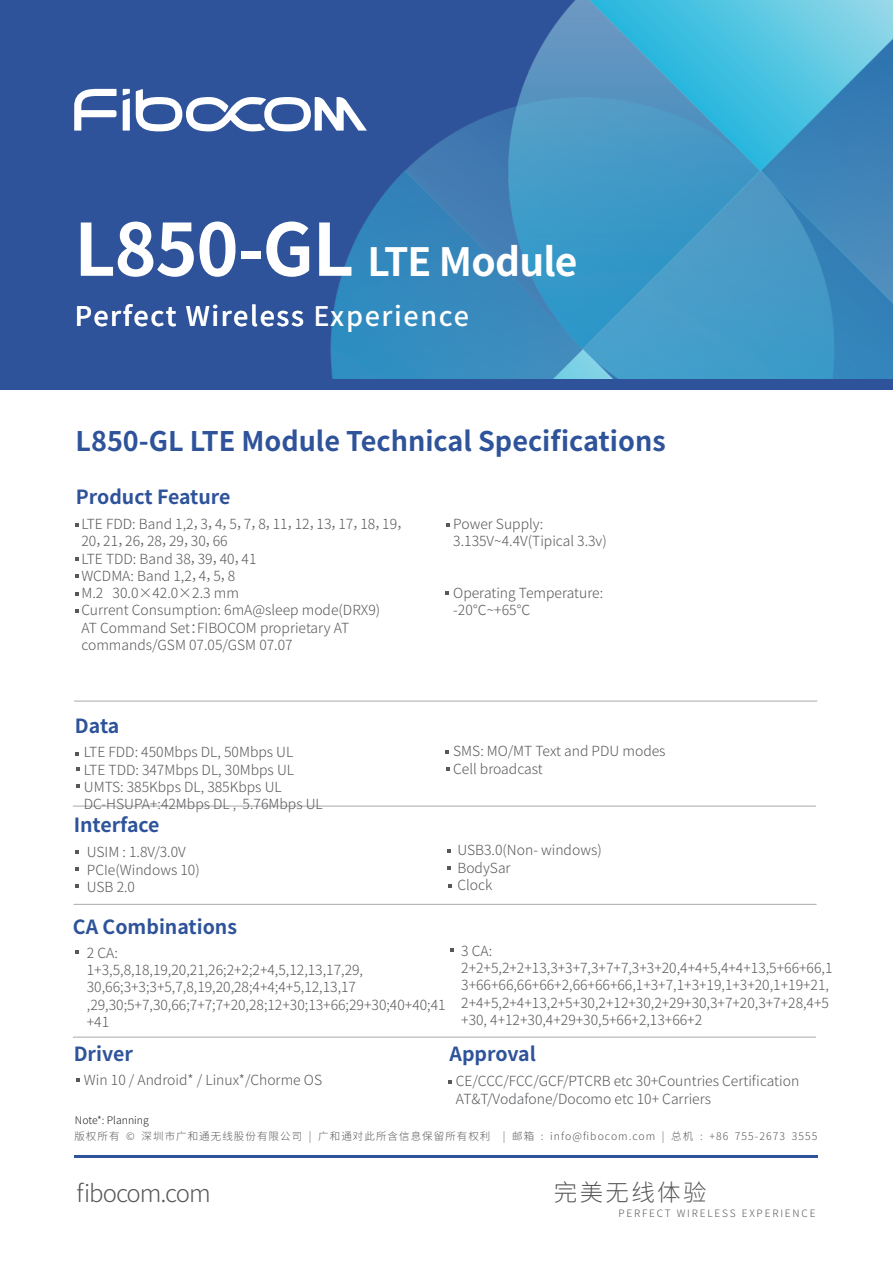
<style>
.page{position:relative;width:893px;height:1263px;background:#fff}
.page>*{position:absolute;margin:0;border:0;box-sizing:border-box;transform-origin:0 0}
.t1{font:700 39px "Source Han Sans CN";letter-spacing:-.02em;color:#fff}
.t2{font:700 27px "Source Han Sans CN";color:#2e539a}
.t3{font:500 27px "Source Han Sans CN";letter-spacing:.06em;color:#fff}
.t4{font:300 24px "Source Han Sans CN";letter-spacing:-.04em;color:#57585a}
.t5{font:300 23.4px "Source Han Sans CN";letter-spacing:.1em;color:#57585a}
.t6{font:700 19.5px "Source Han Sans CN";color:#2e539a}
.t7{font:300 13.95px/17.2px "Source Han Sans CN";color:#57585a}
.t8{font:300 10.5px "Source Han Sans CN";letter-spacing:.1em;color:#57585a}
.t9{font:300 10.5px "Source Han Sans CN";color:#231f20}
.t10{font:300 10.2px "Source Han Sans CN";letter-spacing:.18em;color:#57585a}
.s1{font-size:72px}
</style>
<div class="page">
<div style="left:0;top:0;width:893px;height:390px;background:#2e539a"></div>
<img style="left:528px;top:0;width:365px;height:170px">
<img style="left:761px;top:170px;width:132px;height:209px">
<img style="left:330px;top:72px;width:431px;height:307px">
<svg style="left:123px;top:89px;width:7px;height:42px"></svg>
<svg style="left:74px;top:89px;width:43px;height:42px"></svg>
<svg style="left:136px;top:89px;width:231px;height:42px"></svg>
<hr style="left:74px;top:1155px;width:743px;height:2px;background:#2e539a">
<svg style="left:449px;top:1080px;width:3px;height:4px"></svg>
<svg style="left:76px;top:1078px;width:3px;height:4px"></svg>
<hr style="left:74px;top:701px;width:743px;height:1px;background:#a8a9ad">
<hr style="left:73px;top:806px;width:743px;height:1px;background:#a8a9ad">
<hr style="left:73px;top:1037px;width:743px;height:1px;background:#a8a9ad">
<svg style="left:76px;top:850px;width:3px;height:4px"></svg>
<svg style="left:76px;top:867px;width:3px;height:4px"></svg>
<svg style="left:76px;top:884px;width:3px;height:4px"></svg>
<svg style="left:447px;top:849px;width:4px;height:4px"></svg>
<svg style="left:447px;top:866px;width:4px;height:4px"></svg>
<svg style="left:76px;top:523px;width:3px;height:4px"></svg>
<svg style="left:76px;top:609px;width:3px;height:4px"></svg>
<svg style="left:445px;top:591px;width:4px;height:3px"></svg>
<svg style="left:76px;top:784px;width:3px;height:4px"></svg>
<svg style="left:446px;top:750px;width:3px;height:4px"></svg>
<svg style="left:76px;top:950px;width:3px;height:4px"></svg>
<svg style="left:450px;top:948px;width:4px;height:4px"></svg>
<hr style="left:74px;top:904px;width:742px;height:1px;background:#a8a9ad">
<h1 class="t1" style="left:74px;top:239px;width:505px"><span class="s1">L850-GL</span> LTE Module</h1>
<h2 class="t3" style="left:75px;top:300px;width:396px">Perfect Wireless Experience</h2>
<h2 class="t2" style="left:76px;top:426px;width:592px">L850-GL LTE Module Technical Specifications</h2>
<h3 class="t6" style="left:76px;top:486px;width:156px">Product Feature</h3>
<p class="t7" style="left:81px;top:516px;width:330px">LTE FDD: Band 1,2，3，4，5，7，8，11，12，13，17，18，19，<br>20，21，26，28，29，30，66<br>LTE TDD: Band 38，39，40，41<br>WCDMA: Band 1,2，4，5，8<br>M.2 30.0×42.0×2.3 mm<br>Current Consumption: 6mA@sleep mode(DRX9)<br>AT Command Set：FIBOCOM proprietary AT commands/GSM 07.05/GSM 07.07</p>
<p class="t7" style="left:453px;top:516px;width:155px">Power Supply:<br>3.135V~4.4V(Tipical 3.3v)</p>
<p class="t7" style="left:453px;top:585px;width:152px">Operating Temperature: -20℃~+65℃</p>
<h3 class="t6" style="left:75px;top:715px;width:46px">Data</h3>
<p class="t7" style="left:84px;top:744px;width:240px">LTE FDD: 450Mbps DL, 50Mbps UL<br>LTE TDD: 347Mbps DL, 30Mbps UL<br>UMTS: 385Kbps DL, 385Kbps UL<br>DC-HSUPA+:42Mbps DL , 5.76Mbps UL</p>
<p class="t7" style="left:453px;top:743px;width:214px">SMS: MO/MT Text and PDU modes<br>Cell broadcast</p>
<h3 class="t6" style="left:74px;top:814px;width:87px">Interface</h3>
<p class="t7" style="left:87px;top:844px;width:114px">USIM : 1.8V/3.0V<br>PCIe(Windows 10)<br>USB 2.0</p>
<p class="t7" style="left:457px;top:842px;width:146px">USB3.0(Non- windows)<br>BodySar<br>Clock</p>
<h3 class="t6" style="left:73px;top:916px;width:166px">CA Combinations</h3>
<p class="t7" style="left:87px;top:944px;width:360px">2 CA:<br>1+3,5,8,18,19,20,21,26;2+2;2+4,5,12,13,17,29, 30,66;3+3;3+5,7,8,19,20,28;4+4;4+5,12,13,17 ,29,30;5+7,30,66;7+7;7+20,28;12+30;13+66;29+30;40+40;41 +41</p>
<p class="t7" style="left:461px;top:942px;width:373px">3 CA:<br>2+2+5,2+2+13,3+3+7,3+7+7,3+3+20,4+4+5,4+4+13,5+66+66,1<br>3+66+66,66+66+2,66+66+66,1+3+7,1+3+19,1+3+20,1+19+21, 2+4+5,2+4+13,2+5+30,2+12+30,2+29+30,3+7+20,3+7+28,4+5 +30, 4+12+30,4+29+30,5+66+2,13+66+2</p>
<h3 class="t6" style="left:74px;top:1043px;width:61px">Driver</h3>
<p class="t7" style="left:84px;top:1071px;width:240px">Win 10 / Android* / Linux*/Chorme OS</p>
<p class="t9" style="left:75px;top:1114px;width:75px">Note*: Planning</p>
<h3 class="t6" style="left:449px;top:1043px;width:88px">Approval</h3>
<p class="t7" style="left:456px;top:1072px;width:345px;line-height:18px">CE/CCC/FCC/GCF/PTCRB etc 30+Countries Certification<br>AT&amp;T/Vodafone/Docomo etc 10+ Carriers</p>
<p class="t8" style="left:74px;top:1130px;width:744px">版权所有 © 深圳市广和通无线股份有限公司 | 广和通对此所含信息保留所有权利 | 邮箱 : info@fibocom.com | 总机 : +86 755-2673 3555</p>
<h3 class="t4" style="left:76px;top:1179px;width:136px">fibocom.com</h3>
<h3 class="t5" style="left:554px;top:1179px;width:154px">完美无线体验</h3>
<p class="t10" style="left:618px;top:1207px;width:199px">PERFECT WIRELESS EXPERIENCE</p>
</div>
